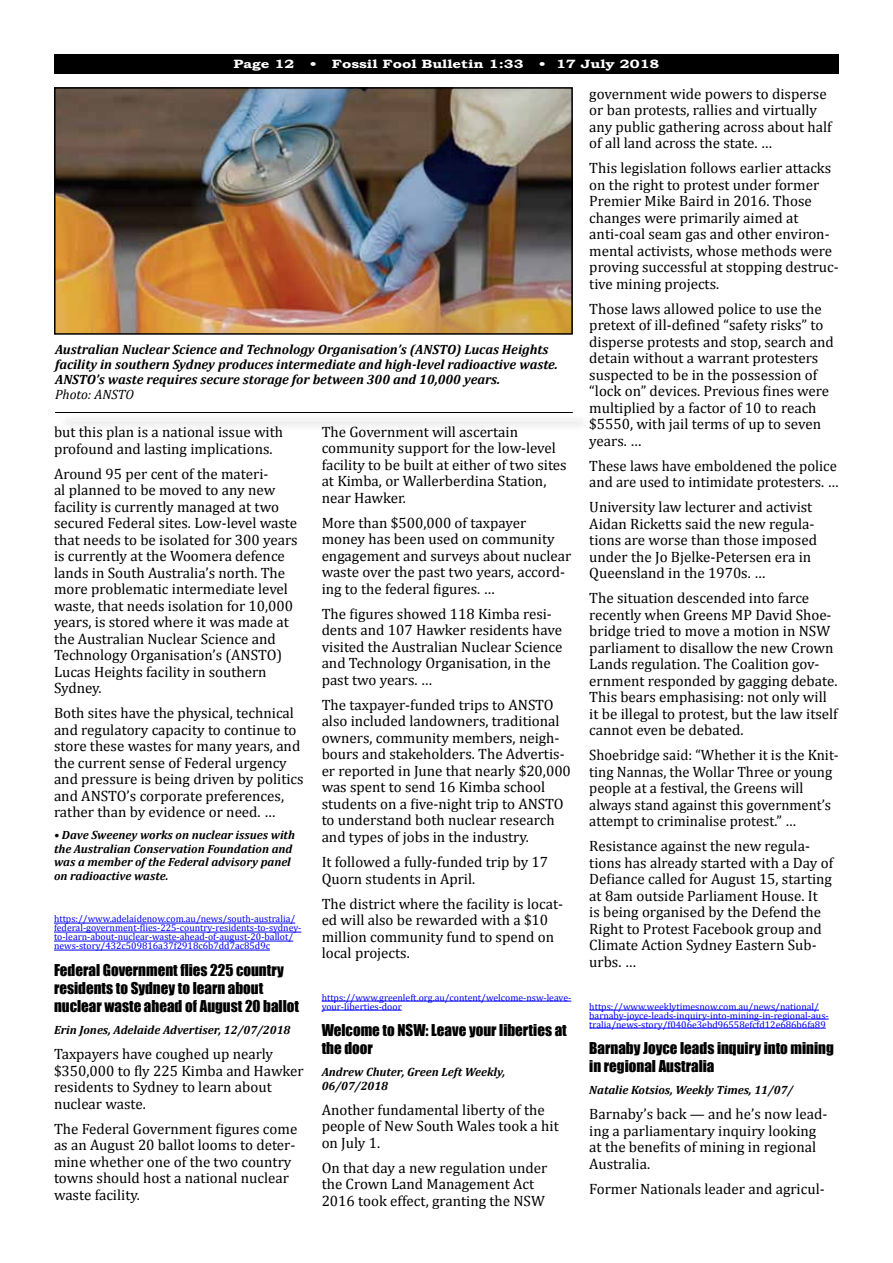
<style>
.page{position:relative;width:893px;height:1263px;background:#fff}
.page>*{position:absolute;margin:0;border:0;box-sizing:border-box;transform-origin:0 0}
.t1{font:15px/16.5px "Cambria";color:#000}
.t2{font:15px/18px "Impact";color:#000}
.t3{font:italic 700 13.5px/15px "Cambria";color:#000}
.t4{font:italic 13.5px "Cambria";color:#000}
.t5{font:italic 700 12px/13.5px "Cambria";color:#000}
.t6{font:700 12px "Bookman Old Style";color:#fff;scale:1.25 1}
.t7{font:9.75px/9px "Cambria";color:#00f}
</style>
<div class="page">
<div style="left:54px;top:54px;width:785px;height:20px;background:#000"></div>
<hr style="left:54px;top:923px;width:241px;height:1px;background:#00f">
<hr style="left:54px;top:932px;width:247px;height:1px;background:#00f">
<hr style="left:54px;top:941px;width:239px;height:1px;background:#00f">
<hr style="left:54px;top:950px;width:216px;height:1px;background:#00f">
<hr style="left:322px;top:1001px;width:249px;height:1px;background:#00f">
<hr style="left:322px;top:1010px;width:80px;height:1px;background:#00f">
<hr style="left:589px;top:1010px;width:230px;height:1px;background:#00f">
<hr style="left:589px;top:1019px;width:240px;height:1px;background:#00f">
<hr style="left:589px;top:1028px;width:237px;height:1px;background:#00f">
<img style="left:57px;top:90px;width:513px;height:242px">
<div style="left:54px;top:87px;width:519px;height:248px;border:2px solid #000"></div>
<div style="left:59px;top:414px;width:531px;height:18px;background:#f6f6f6"></div>
<hr style="left:55px;top:412px;width:518px;height:1px;background:#000">
<p class="t6" style="left:233px;top:57px;width:50px">Page 12</p>
<p class="t6" style="left:310px;top:57px;width:173px">• Fossil Fool Bulletin 1:33</p>
<p class="t6" style="left:539px;top:57px;width:98px">• 17 July 2018</p>
<p class="t3" style="left:55px;top:341px;width:504px">Australian Nuclear Science and Technology Organisation’s (ANSTO) Lucas Heights facility in southern Sydney produces intermediate and high-level radioactive waste.<br>ANSTO’s waste requires secure storage for between 300 and 10,000 years.</p>
<p class="t4" style="left:55px;top:386px;width:80px">Photo: ANSTO</p>
<p class="t1" style="left:54px;top:424px;width:231px">but this plan is a national issue with profound and lasting implications.</p>
<p class="t1" style="left:54px;top:465px;width:245px">Around 95 per cent of the materi-<br>al planned to be moved to any new facility is currently managed at two secured Federal sites. Low-level waste that needs to be isolated for 300 years is currently at the Woomera defence lands in South Australia’s north. The more problematic intermediate level waste, that needs isolation for 10,000 years, is stored where it was made at the Australian Nuclear Science and Technology Organisation’s (ANSTO)<br>Lucas Heights facility in southern Sydney.</p>
<p class="t1" style="left:54px;top:705px;width:251px">Both sites have the physical, technical and regulatory capacity to continue to store these wastes for many years, and the current sense of Federal urgency and pressure is being driven by politics and ANSTO’s corporate preferences, rather than by evidence or need. …</p>
<p class="t5" style="left:54px;top:828px;width:242px">• Dave Sweeney works on nuclear issues with the Australian Conservation Foundation and was a member of the Federal advisory panel on radioactive waste.</p>
<p class="t7" style="left:54px;top:914px;width:249px">https://www.adelaidenow.com.au/news/south-australia/ federal-government-flies-225-country-residents-to-sydney&shy;to-learn-about-nuclear-waste-ahead-of-august-20-ballot/ news-story/432c509816a37f2918c6b7dd7ac85d9c</p>
<p class="t2" style="left:54px;top:961px;width:247px">Federal Government flies 225 country residents to Sydney to learn about nuclear waste ahead of August 20 ballot</p>
<p class="t5" style="left:54px;top:1023px;width:238px">Erin Jones, Adelaide Advertiser, 12/07/2018</p>
<p class="t1" style="left:54px;top:1045px;width:251px">Taxpayers have coughed up nearly $350,000 to fly 225 Kimba and Hawker residents to Sydney to learn about nuclear waste.</p>
<p class="t1" style="left:54px;top:1120px;width:245px">The Federal Government figures come as an August 20 ballot looms to deter&shy;mine whether one of the two country towns should host a national nuclear waste facility.</p>
<p class="t1" style="left:322px;top:423px;width:247px">The Government will ascertain community support for the low-level facility to be built at either of two sites at Kimba, or Wallerberdina Station, near Hawker.</p>
<p class="t1" style="left:322px;top:514px;width:251px">More than $500,000 of taxpayer money has been used on community engagement and surveys about nuclear waste over the past two years, accord&shy;ing to the federal figures. …</p>
<p class="t1" style="left:322px;top:605px;width:242px">The figures showed 118 Kimba resi&shy;dents and 107 Hawker residents have visited the Australian Nuclear Science and Technology Organisation, in the past two years. …</p>
<p class="t1" style="left:322px;top:696px;width:251px">The taxpayer-funded trips to ANSTO also included landowners, traditional owners, community members, neigh&shy;bours and stakeholders. The Advertis&shy;er reported in June that nearly $20,000 was spent to send 16 Kimba school students on a five-night trip to ANSTO to understand both nuclear research and types of jobs in the industry.</p>
<p class="t1" style="left:322px;top:853px;width:228px">It followed a fully-funded trip by 17<br>Quorn students in April.</p>
<p class="t1" style="left:322px;top:895px;width:243px">The district where the facility is locat&shy;ed will also be rewarded with a $10 million community fund to spend on local projects.</p>
<p class="t7" style="left:322px;top:993px;width:251px">https://www.greenleft.org.au/content/welcome-nsw-leave&shy;your-liberties-door</p>
<p class="t2" style="left:322px;top:1021px;width:247px">Welcome to NSW: Leave your liberties at the door</p>
<p class="t5" style="left:322px;top:1065px;width:185px">Andrew Chuter, Green Left Weekly,<br>06/07/2018</p>
<p class="t1" style="left:322px;top:1101px;width:239px">Another fundamental liberty of the people of New South Wales took a hit on July 1.</p>
<p class="t1" style="left:322px;top:1159px;width:227px">On that day a new regulation under the Crown Land Management Act<br>2016 took effect, granting the NSW</p>
<p class="t1" style="left:589px;top:85px;width:244px">government wide powers to disperse or ban protests, rallies and virtually any public gathering across about half of all land across the state. …</p>
<p class="t1" style="left:589px;top:160px;width:251px">This legislation follows earlier attacks on the right to protest under former Premier Mike Baird in 2016. Those changes were primarily aimed at anti-coal seam gas and other environ&shy;mental activists, whose methods were proving successful at stopping destruc&shy;tive mining projects.</p>
<p class="t1" style="left:589px;top:300px;width:246px">Those laws allowed police to use the pretext of ill-defined “safety risks” to disperse protests and stop, search and detain without a warrant protesters suspected to be in the possession of “lock on” devices. Previous fines were multiplied by a factor of 10 to reach $5550, with jail terms of up to seven years. …</p>
<p class="t1" style="left:589px;top:457px;width:251px">These laws have emboldened the police and are used to intimidate protesters. …</p>
<p class="t1" style="left:589px;top:499px;width:229px">University law lecturer and activist Aidan Ricketts said the new regula&shy;tions are worse than those imposed under the Jo Bjelke-Petersen era in Queensland in the 1970s. …</p>
<p class="t1" style="left:589px;top:590px;width:250px">The situation descended into farce recently when Greens MP David Shoe&shy;bridge tried to move a motion in NSW parliament to disallow the new Crown Lands regulation. The Coalition gov&shy;ernment responded by gagging debate.<br>This bears emphasising: not only will it be illegal to protest, but the law itself cannot even be debated.</p>
<p class="t1" style="left:589px;top:747px;width:251px">Shoebridge said: “Whether it is the Knit&shy;ting Nannas, the Wollar Three or young people at a festival, the Greens will always stand against this government’s attempt to criminalise protest.” …</p>
<p class="t1" style="left:589px;top:838px;width:245px">Resistance against the new regula&shy;tions has already started with a Day of<br>Defiance called for August 15, starting at 8am outside Parliament House. It<br>is being organised by the Defend the<br>Right to Protest Facebook group and<br>Climate Action Sydney Eastern Sub&shy;urbs. …</p>
<p class="t7" style="left:589px;top:1002px;width:241px">https://www.weeklytimesnow.com.au/news/national/ barnaby-joyce-leads-inquiry-into-mining-in-regional-aus&shy;tralia/news-story/f0406e3ebd96558efcfd12e686b6fa89</p>
<p class="t2" style="left:589px;top:1039px;width:246px">Barnaby Joyce leads inquiry into mining in regional Australia</p>
<p class="t5" style="left:589px;top:1083px;width:206px">Natalie Kotsios, Weekly Times, 11/07/</p>
<p class="t1" style="left:589px;top:1105px;width:240px">Barnaby’s back — and he’s now lead&shy;ing a parliamentary inquiry looking at the benefits of mining in regional<br>Australia.</p>
<p class="t1" style="left:589px;top:1180px;width:237px">Former Nationals leader and agricul-</p>
</div>
